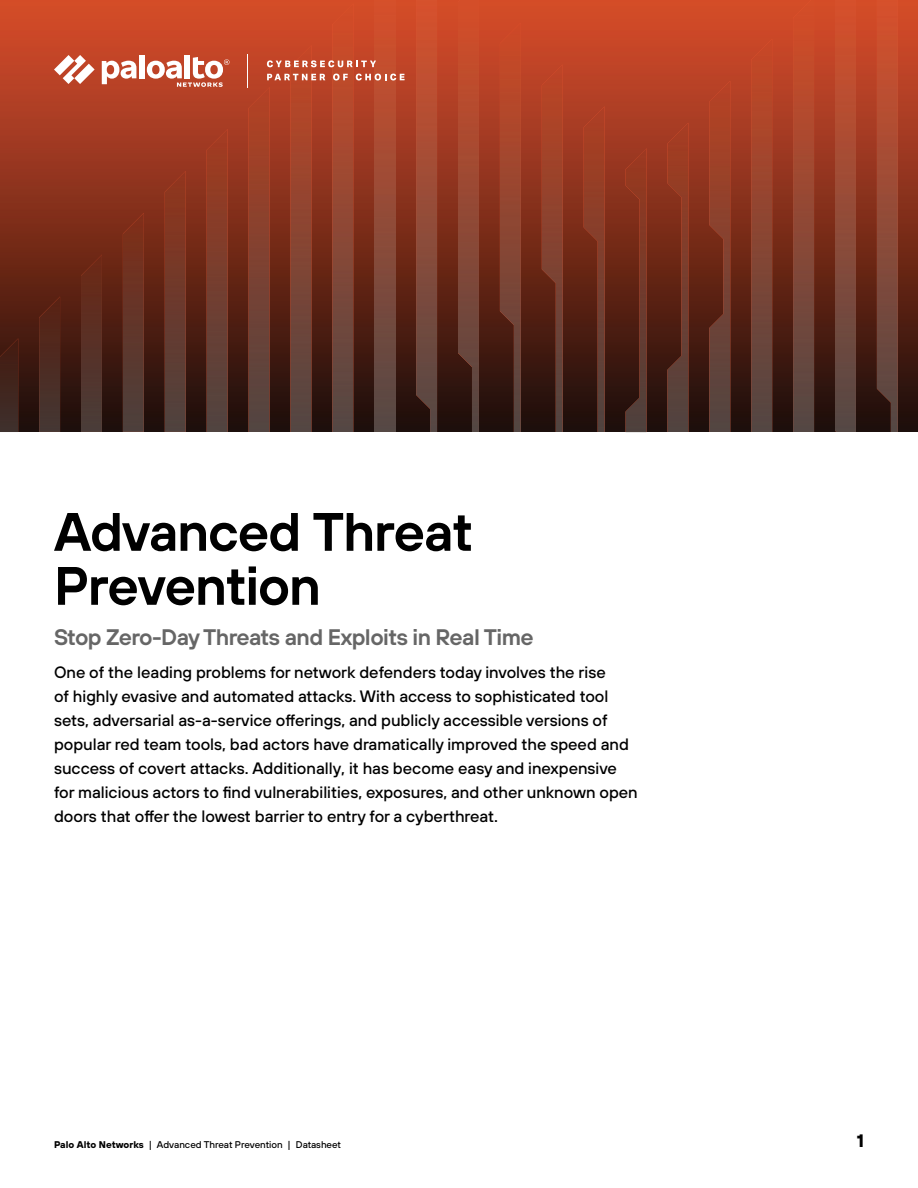
<style>
.page{position:relative;width:918px;height:1188px;background:#fff}
.page>*{position:absolute;margin:0;border:0;box-sizing:border-box;transform-origin:0 0}
.t1{font:600 54px/54px "TT Hoves";letter-spacing:-.025em;color:#000}
.Subtitle{font:600 22.5px "TT Hoves";letter-spacing:-.025em;color:#666}
.t2{font:700 18px "TT Hoves";color:#000}
.title-page-intro-text{font:500 16.5px/24px "TT Hoves";color:#000}
.t3{font:500 9.75px "TT Hoves";color:#000}
.s1{font-weight:700}
</style>
<div class="page">
<img style="left:0;top:0;width:918px;height:432px">
<img style="left:332px;top:3px;width:21px;height:429px">
<img style="left:374px;top:0;width:21px;height:432px">
<img style="left:416px;top:0;width:21px;height:432px">
<img style="left:290px;top:45px;width:21px;height:387px">
<img style="left:626px;top:148px;width:21px;height:284px">
<img style="left:249px;top:87px;width:21px;height:345px">
<img style="left:584px;top:106px;width:21px;height:326px">
<img style="left:458px;top:0;width:21px;height:432px">
<img style="left:500px;top:23px;width:21px;height:409px">
<img style="left:542px;top:64px;width:21px;height:368px">
<img style="left:0;top:338px;width:18px;height:94px">
<img style="left:207px;top:129px;width:21px;height:303px">
<img style="left:39px;top:297px;width:21px;height:135px">
<img style="left:165px;top:171px;width:21px;height:261px">
<img style="left:81px;top:255px;width:21px;height:177px">
<img style="left:123px;top:213px;width:21px;height:219px">
<img style="left:667px;top:123px;width:21px;height:309px">
<img style="left:793px;top:0;width:21px;height:432px">
<img style="left:709px;top:81px;width:21px;height:351px">
<img style="left:835px;top:0;width:21px;height:432px">
<img style="left:751px;top:39px;width:21px;height:393px">
<img style="left:877px;top:0;width:21px;height:432px">
<svg style="left:54px;top:55px;width:41px;height:29px"></svg>
<div style="left:139px;top:55px;width:6px;height:23px;background:#fff"></div>
<svg style="left:102px;top:61px;width:34px;height:23px"></svg>
<div style="left:185px;top:55px;width:5px;height:23px;background:#fff"></div>
<svg style="left:147px;top:57px;width:83px;height:30px"></svg>
<hr style="left:247px;top:54px;width:1px;height:34px;background:#fff">
<svg style="left:267px;top:60px;width:109px;height:7px"></svg>
<svg style="left:267px;top:74px;width:58px;height:6px"></svg>
<svg style="left:333px;top:74px;width:15px;height:6px"></svg>
<svg style="left:356px;top:74px;width:49px;height:6px"></svg>
<p class="t1" style="left:54px;top:503px;width:421px">Advanced Threat<br>Prevention</p>
<p class="Subtitle" style="left:54px;top:623px;width:481px">Stop Zero-Day Threats and Exploits in Real Time</p>
<p class="title-page-intro-text" style="left:54px;top:660px;width:585px">One of the leading problems for network defenders today involves the rise<br>of highly evasive and automated attacks. With access to sophisticated tool sets, adversarial as-a-service offerings, and publicly accessible versions of popular red team tools, bad actors have dramatically improved the speed and success of covert attacks. Additionally, it has become easy and inexpensive for malicious actors to find vulnerabilities, exposures, and other unknown open doors that offer the lowest barrier to entry for a cyberthreat.</p>
<p class="t3" style="left:54px;top:1138px;width:288px"><span class="s1">Palo Alto Networks</span> | Advanced Threat Prevention | Datasheet</p>
<p class="t2" style="left:857px;top:1128px;width:9px">1</p>
</div>
